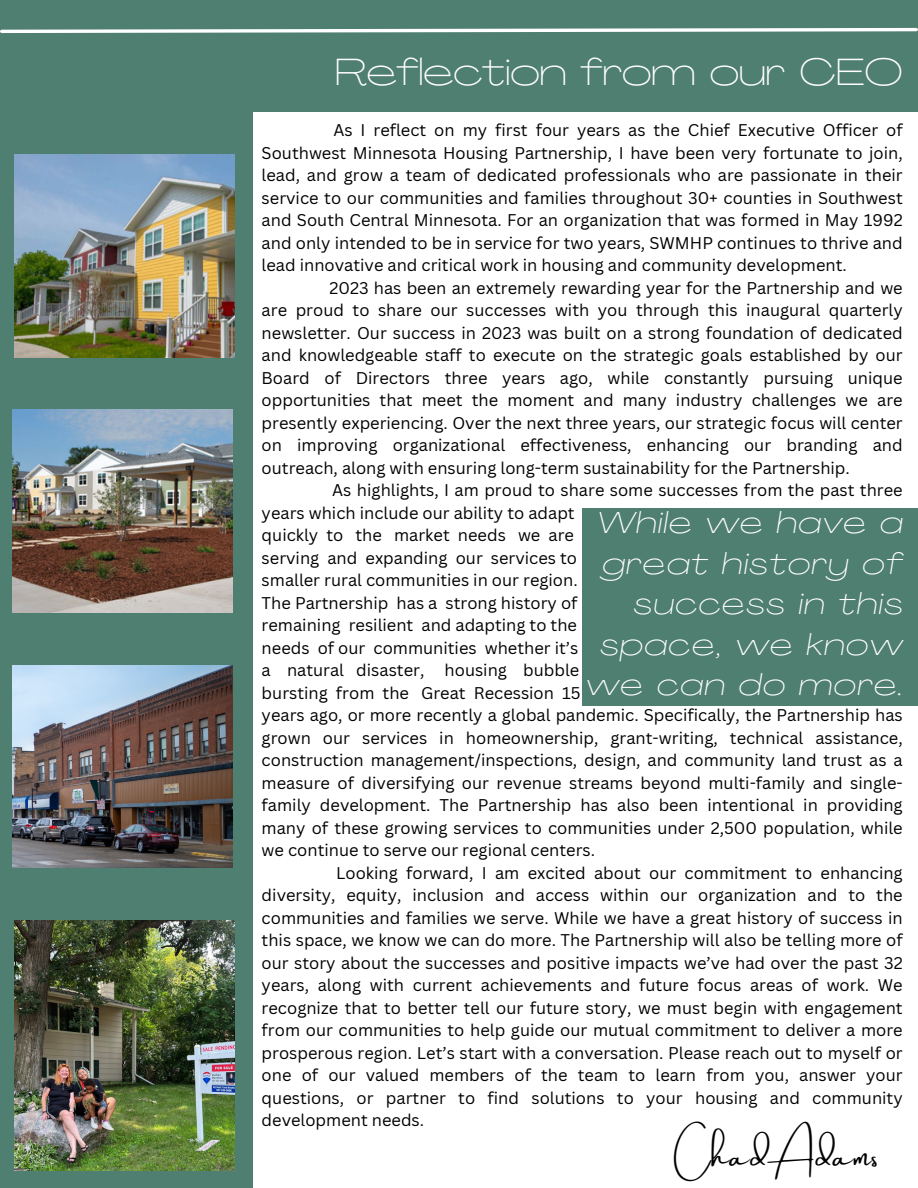
<style>
.page{position:relative;width:918px;height:1188px;background:#fff}
.page>*{position:absolute;margin:0;border:0;box-sizing:border-box;transform-origin:0 0}
.t1{font:100 37.5px "Agrandir Grand";color:#fff}
.t2{font:italic 100 30px/40.5px "Agrandir Grand";letter-spacing:.05em;color:#fff;text-align:right}
.t3{font:27px "Amsterdam Two";letter-spacing:.05em;color:#000}
.t4{font:16.5px/22.5px "Canva Sans";color:#000;text-align:justify}
</style>
<div class="page">
<div style="left:0;top:92px;width:253px;height:1096px;background:#4f7f70"></div>
<img style="left:14px;top:921px;width:221px;height:250px">
<img style="left:12px;top:410px;width:221px;height:202px">
<div style="left:0;top:0;width:918px;height:111px;background:#4f7f70"></div>
<img style="left:12px;top:665px;width:221px;height:203px">
<img style="left:14px;top:155px;width:221px;height:202px">
<svg style="left:0;top:27px;width:918px;height:6px"></svg>
<div style="left:582px;top:508px;width:336px;height:198px;background:#4f7f70"></div>
<p class="t1" style="left:335px;top:57px;width:569px">Reflection from our CEO</p>
<p class="t4" style="left:262px;top:118px;width:643px;text-indent:72px">As I reflect on my first four years as the Chief Executive Officer of Southwest Minnesota Housing Partnership, I have been very fortunate to join, lead, and grow a team of dedicated professionals who are passionate in their service to our communities and families throughout 30+ counties in Southwest and South Central Minnesota. For an organization that was formed in May 1992 and only intended to be in service for two years, SWMHP continues to thrive and lead innovative and critical work in housing and community development.</p>
<p class="t4" style="left:262px;top:276px;width:643px;text-indent:68px">2023 has been an extremely rewarding year for the Partnership and we are proud to share our successes with you through this inaugural quarterly newsletter. Our success in 2023 was built on a strong foundation of dedicated and knowledgeable staff to execute on the strategic goals established by our Board of Directors three years ago, while constantly pursuing unique opportunities that meet the moment and many industry challenges we are presently experiencing. Over the next three years, our strategic focus will center on improving organizational effectiveness, enhancing our branding and outreach, along with ensuring long-term sustainability for the Partnership.</p>
<p class="t4" style="left:262px;top:478px;width:643px;text-indent:71px">As highlights, I am proud to share some successes from the past three years which include our ability to adapt</p>
<p class="t4" style="left:262px;top:523px;width:314px">quickly to the market needs we are</p>
<p class="t4" style="left:262px;top:546px;width:317px">serving and expanding our services to</p>
<p class="t4" style="left:262px;top:568px;width:318px">smaller rural communities in our region.</p>
<p class="t4" style="left:262px;top:591px;width:317px">The Partnership has a strong history of</p>
<p class="t4" style="left:262px;top:613px;width:317px">remaining resilient and adapting to the</p>
<p class="t4" style="left:262px;top:636px;width:318px">needs of our communities whether it’s</p>
<p class="t4" style="left:262px;top:658px;width:319px">a natural disaster, housing bubble</p>
<p class="t4" style="left:262px;top:681px;width:321px">bursting from the Great Recession 15</p>
<p class="t4" style="left:262px;top:703px;width:643px">years ago, or more recently a global pandemic. Specifically, the Partnership has grown our services in homeownership, grant-writing, technical assistance, construction management/inspections, design, and community land trust as a measure of diversifying our revenue streams beyond multi-family and single&shy;family development. The Partnership has also been intentional in providing many of these growing services to communities under 2,500 population, while we continue to serve our regional centers.</p>
<p class="t4" style="left:262px;top:861px;width:643px;text-indent:75px">Looking forward, I am excited about our commitment to enhancing diversity, equity, inclusion and access within our organization and to the communities and families we serve. While we have a great history of success in this space, we know we can do more. The Partnership will also be telling more of our story about the successes and positive impacts we’ve had over the past 32 years, along with current achievements and future focus areas of work. We recognize that to better tell our future story, we must begin with engagement from our communities to help guide our mutual commitment to deliver a more prosperous region. Let’s start with a conversation. Please reach out to myself or one of our valued members of the team to learn from you, answer your questions, or partner to find solutions to your housing and community development needs.</p>
<p class="t2" style="left:586px;top:505px;width:318px">While we have a great history of success in this space, we know we can do more.</p>
<p class="t3" style="left:680px;top:1142px;width:200px">Chad Adams</p>
</div>
